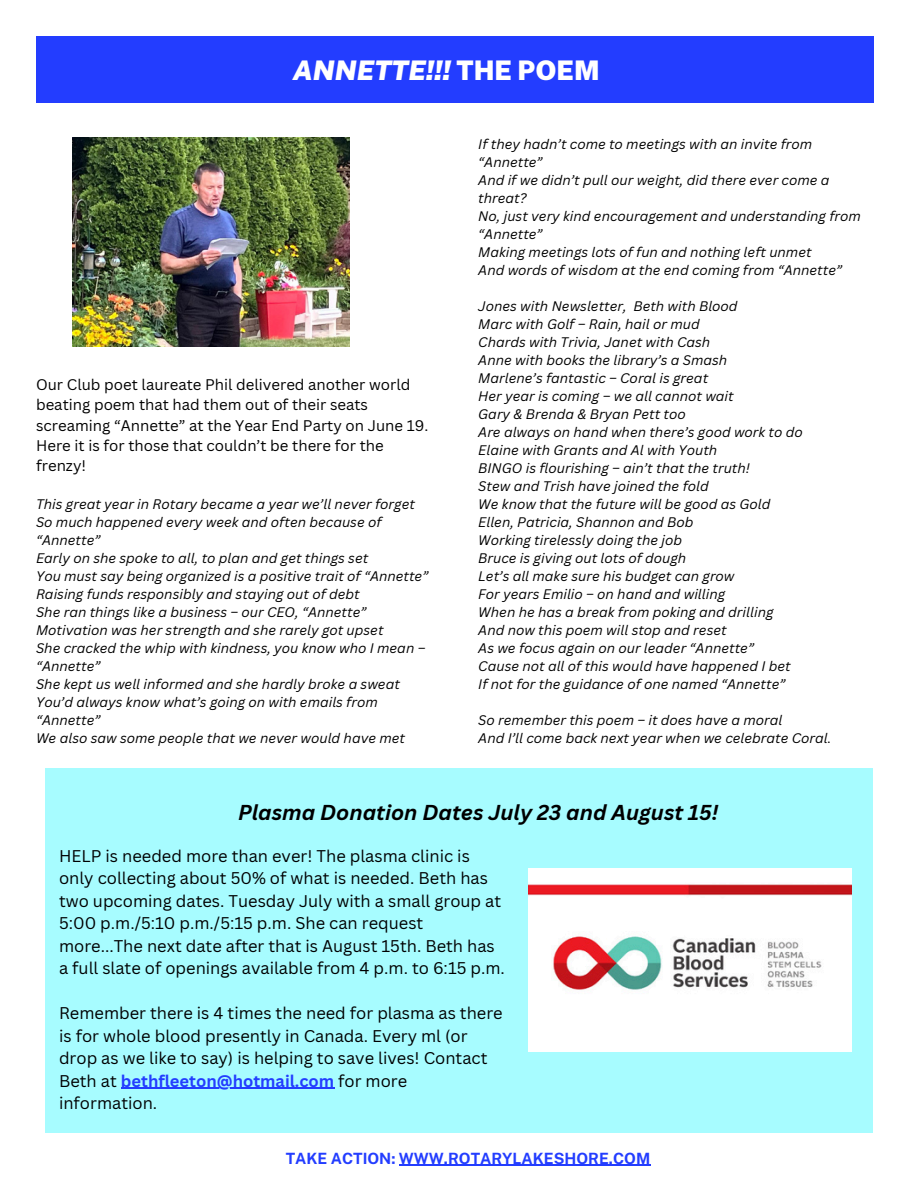
<style>
.page{position:relative;width:918px;height:1188px;background:#fff}
.page>*{position:absolute;margin:0;border:0;box-sizing:border-box;transform-origin:0 0}
.t1{font:italic 900 27px "Public Sans";color:#fff}
.t2{font:italic 700 21px "Canva Sans";color:#000}
.t3{font:16.5px/22.5px "Canva Sans";color:#000}
.t4{font:700 15.45px "Public Sans";color:#233dff}
.t5{font:15px/20.2px "Canva Sans";color:#000}
.t6{font:italic 13.5px/18px "Canva Sans";color:#000}
.s1{font-style:normal}
.s2{font-weight:700;color:#233dff}
</style>
<div class="page">
<div style="left:36px;top:37px;width:837px;height:66px;background:#233dff"></div>
<div style="left:45px;top:769px;width:828px;height:364px;background:#a7fcff"></div>
<img style="left:73px;top:137px;width:277px;height:210px">
<img style="left:529px;top:868px;width:322px;height:183px">
<hr style="left:399px;top:1165px;width:251px;height:1px;background:#233dff">
<hr style="left:121px;top:1088px;width:213px;height:1px;background:#233dff">
<h4 class="t1" style="left:293px;top:55px;width:308px">ANNETTE!!! <span class="s1">THE POEM</span></h4>
<p class="t5" style="left:36px;top:374px;width:394px">Our Club poet laureate Phil delivered another world beating poem that had them out of their seats screaming “Annette” at the Year End Party on June 19.<br>Here it is for those that couldn’t be there for the frenzy!</p>
<p class="t6" style="left:36px;top:495px;width:380px">This great year in Rotary became a year we’ll never forget</p>
<p class="t6" style="left:36px;top:513px;width:347px">So much happened every week and often because of “Annette”</p>
<p class="t6" style="left:36px;top:549px;width:334px">Early on she spoke to all, to plan and get things set</p>
<p class="t6" style="left:36px;top:567px;width:394px">You must say being organized is a positive trait of “Annette”</p>
<p class="t6" style="left:36px;top:585px;width:325px">Raising funds responsibly and staying out of debt</p>
<p class="t6" style="left:36px;top:603px;width:332px">She ran things like a business – our CEO, “Annette”</p>
<p class="t6" style="left:36px;top:621px;width:349px">Motivation was her strength and she rarely got upset</p>
<p class="t6" style="left:36px;top:639px;width:391px">She cracked the whip with kindness, you know who I mean – “Annette”</p>
<p class="t6" style="left:36px;top:675px;width:365px">She kept us well informed and she hardly broke a sweat</p>
<p class="t6" style="left:36px;top:693px;width:343px">You’d always know what’s going on with emails from “Annette”</p>
<p class="t6" style="left:36px;top:729px;width:371px">We also saw some people that we never would have met</p>
<p class="t6" style="left:478px;top:135px;width:336px">If they hadn’t come to meetings with an invite from “Annette”</p>
<p class="t6" style="left:478px;top:171px;width:353px">And if we didn’t pull our weight, did there ever come a threat?</p>
<p class="t6" style="left:478px;top:207px;width:384px">No, just very kind encouragement and understanding from “Annette”</p>
<p class="t6" style="left:478px;top:243px;width:335px">Making meetings lots of fun and nothing left unmet</p>
<p class="t6" style="left:478px;top:261px;width:365px">And words of wisdom at the end coming from “Annette”</p>
<p class="t6" style="left:478px;top:297px;width:261px">Jones with Newsletter, Beth with Blood</p>
<p class="t6" style="left:478px;top:315px;width:223px">Marc with Golf – Rain, hail or mud</p>
<p class="t6" style="left:478px;top:333px;width:233px">Chards with Trivia, Janet with Cash</p>
<p class="t6" style="left:478px;top:351px;width:251px">Anne with books the library’s a Smash</p>
<p class="t6" style="left:478px;top:369px;width:231px">Marlene’s fantastic – Coral is great</p>
<p class="t6" style="left:478px;top:387px;width:257px">Her year is coming – we all cannot wait</p>
<p class="t6" style="left:478px;top:405px;width:209px">Gary &amp; Brenda &amp; Bryan Pett too</p>
<p class="t6" style="left:478px;top:423px;width:326px">Are always on hand when there’s good work to do</p>
<p class="t6" style="left:478px;top:441px;width:240px">Elaine with Grants and Al with Youth</p>
<p class="t6" style="left:478px;top:459px;width:273px">BINGO is flourishing – ain’t that the truth!</p>
<p class="t6" style="left:478px;top:477px;width:232px">Stew and Trish have joined the fold</p>
<p class="t6" style="left:478px;top:495px;width:294px">We know that the future will be good as Gold</p>
<p class="t6" style="left:478px;top:513px;width:217px">Ellen, Patricia, Shannon and Bob</p>
<p class="t6" style="left:478px;top:531px;width:205px">Working tirelessly doing the job</p>
<p class="t6" style="left:478px;top:549px;width:209px">Bruce is giving out lots of dough</p>
<p class="t6" style="left:478px;top:567px;width:258px">Let’s all make sure his budget can grow</p>
<p class="t6" style="left:478px;top:585px;width:248px">For years Emilio – on hand and willing</p>
<p class="t6" style="left:478px;top:603px;width:297px">When he has a break from poking and drilling</p>
<h2 class="t6" style="left:478px;top:621px;width:250px">And now this poem will stop and reset</h2>
<p class="t6" style="left:478px;top:639px;width:277px">As we focus again on our leader “Annette”</p>
<h4 class="t6" style="left:478px;top:657px;width:314px">Cause not all of this would have happened I bet</h4>
<h4 class="t6" style="left:478px;top:675px;width:309px">If not for the guidance of one named “Annette”</h4>
<h3 class="t6" style="left:478px;top:711px;width:355px">So remember this poem – it does have a moral<br>And I’ll come back next year when we celebrate Coral.</h3>
<p class="t2" style="left:238px;top:798px;width:482px">Plasma Donation Dates July 23 and August 15!</p>
<p class="t3" style="left:59px;top:844px;width:447px">HELP is needed more than ever! The plasma clinic is only collecting about 50% of what is needed. Beth has two upcoming dates. Tuesday July with a small group at 5:00 p.m./5:10 p.m./5:15 p.m. She can request more...The next date after that is August 15th. Beth has a full slate of openings available from 4 p.m. to 6:15 p.m.</p>
<p class="t3" style="left:59px;top:1002px;width:445px">Remember there is 4 times the need for plasma as there is for whole blood presently in Canada. Every ml (or drop as we like to say) is helping to save lives! Contact Beth at <span class="s2">bethfleeton@hotmail.com</span> for more</p>
<p class="t3" style="left:59px;top:1092px;width:100px">information.</p>
<p class="t4" style="left:286px;top:1149px;width:366px">TAKE ACTION: WWW.ROTARYLAKESHORE.COM</p>
</div>
